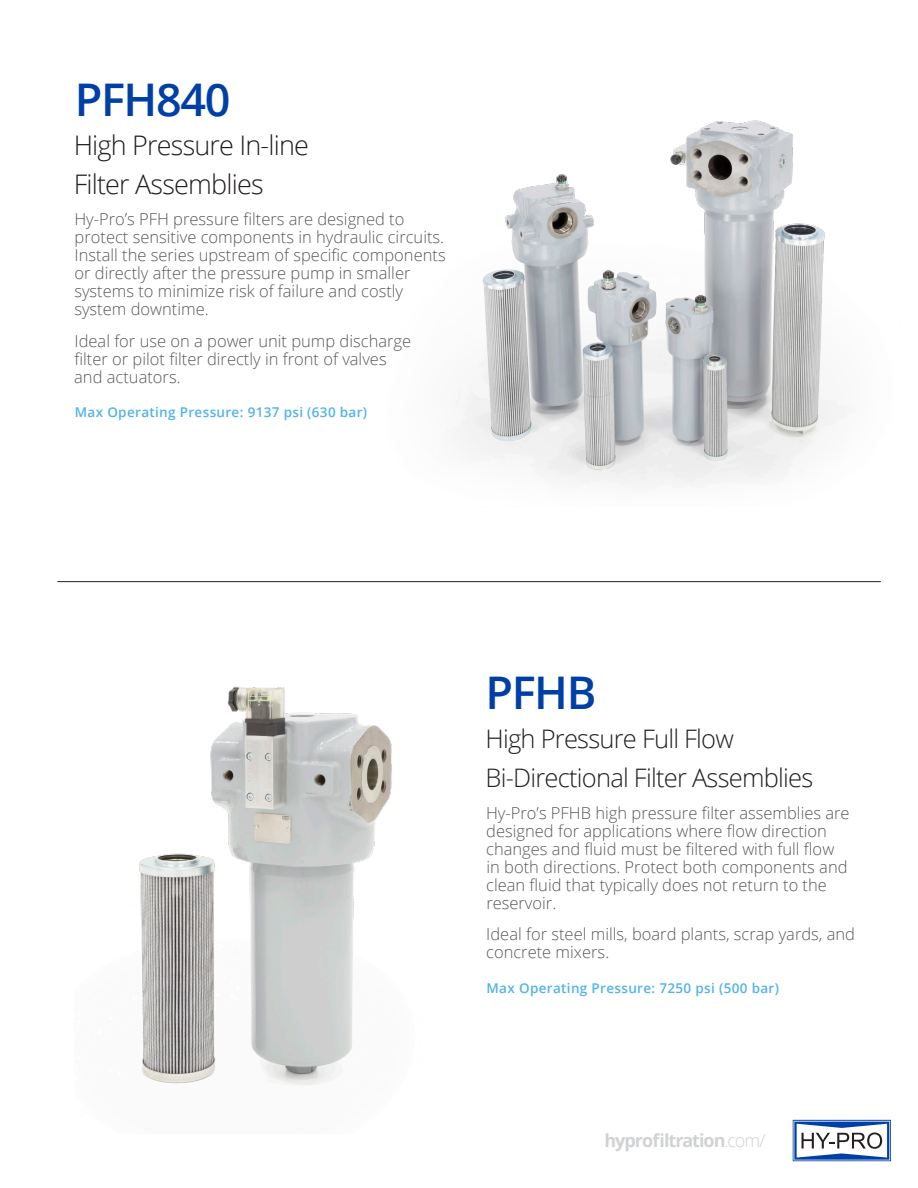
<style>
.page{position:relative;width:918px;height:1188px;background:#fff}
.page>*{position:absolute;margin:0;border:0;box-sizing:border-box;transform-origin:0 0}
.Front_Page_Header{font:600 45px "Open Sans";letter-spacing:-.03em;color:#0040a6}
.Front_Page_Subhead{font:300 27px/39px "Open Sans";letter-spacing:-.03em;color:#231f20}
.Front_Page_Subhead-2{font:300 25.5px/39px "Open Sans";letter-spacing:-.03em;color:#231f20}
.t1{font:700 18px "Open Sans";letter-spacing:-.055em;color:#d1d2d4}
.Front_Page_P1{font:300 16.5px/18px "Open Sans";color:#57585a}
.Front_Page_P2{font:600 13.5px "Open Sans";letter-spacing:.025em;color:#53b3e8}
.s1{font-weight:300}
</style>
<div class="page">
<img style="left:455px;top:120px;width:391px;height:366px">
<hr style="left:57px;top:581px;width:824px;height:1px;background:#231f20">
<svg style="left:793px;top:1120px;width:98px;height:41px"></svg>
<img style="left:139px;top:686px;width:253px;height:399px">
<p class="Front_Page_Header" style="left:75px;top:69px;width:157px">PFH840</p>
<p class="Front_Page_Subhead" style="left:74px;top:125px;width:237px">High Pressure In-line<br>Filter Assemblies</p>
<p class="Front_Page_P1" style="left:74px;top:210px;width:373px">Hy-Pro’s PFH pressure filters are designed to protect sensitive components in hydraulic circuits.<br>Install the series upstream of specific components or directly after the pressure pump in smaller systems to minimize risk of failure and costly system downtime.</p>
<p class="Front_Page_P1" style="left:74px;top:332px;width:339px">Ideal for use on a power unit pump discharge filter or pilot filter directly in front of valves and actuators.</p>
<p class="Front_Page_P2" style="left:75px;top:403px;width:294px">Max Operating Pressure: 9137 psi (630 bar)</p>
<p class="Front_Page_Header" style="left:485px;top:662px;width:113px">PFHB</p>
<p class="Front_Page_Subhead-2" style="left:485px;top:719px;width:329px">High Pressure Full Flow<br>Bi-Directional Filter Assemblies</p>
<p class="Front_Page_P1" style="left:486px;top:804px;width:365px">Hy-Pro’s PFHB high pressure filter assemblies are designed for applications where flow direction changes and fluid must be filtered with full flow in both directions. Protect both components and clean fluid that typically does not return to the reservoir.</p>
<p class="Front_Page_P1" style="left:486px;top:925px;width:370px">Ideal for steel mills, board plants, scrap yards, and concrete mixers.</p>
<p class="Front_Page_P2" style="left:487px;top:979px;width:294px">Max Operating Pressure: 7250 psi (500 bar)</p>
<p class="t1" style="left:604px;top:1128px;width:163px">hyprofiltration<span class="s1">.com/</span></p>
</div>
